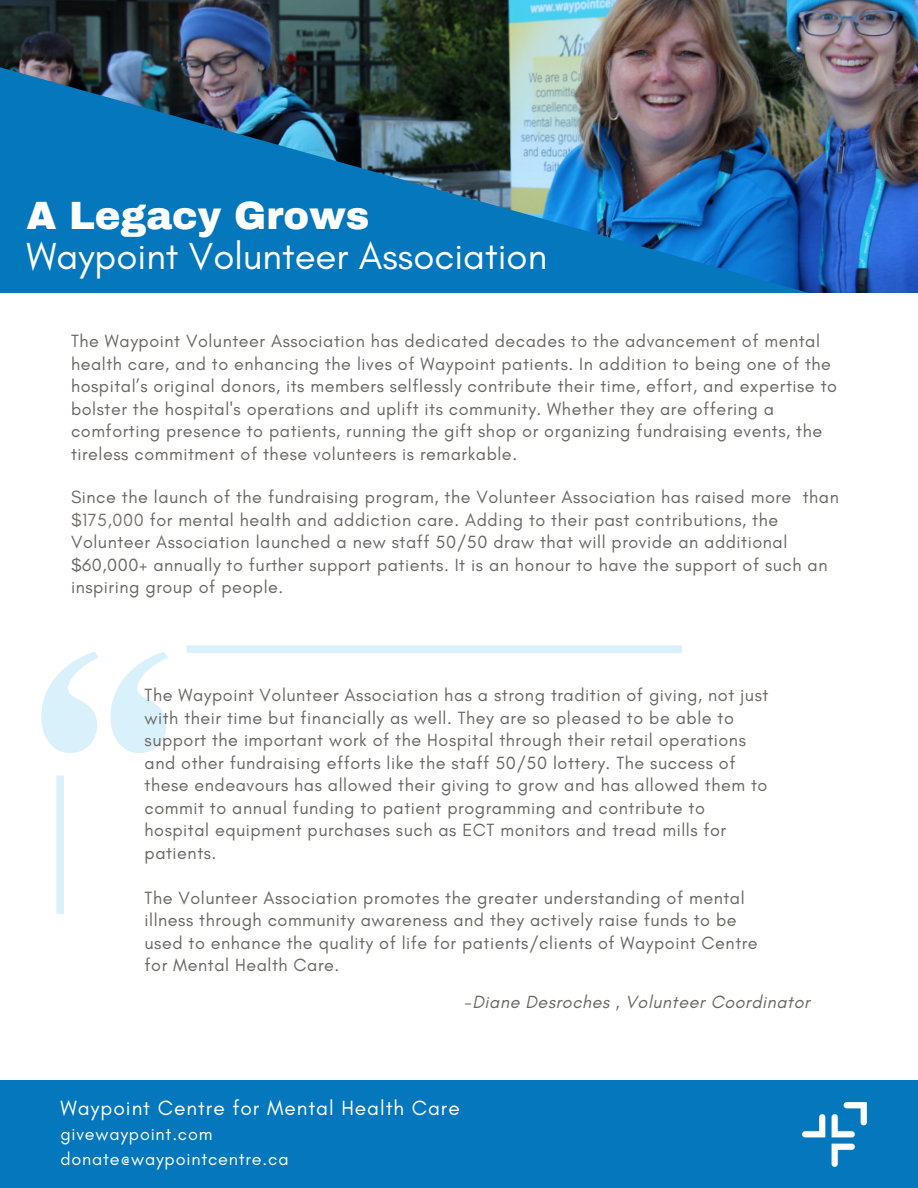
<style>
.page{position:relative;width:918px;height:1188px;background:#fff}
.page>*{position:absolute;margin:0;border:0;box-sizing:border-box;transform-origin:0 0}
.t1{font:900 38.55px "Archivo";color:#fff}
.t2{font:38.4px "Glacial Indifference";color:#fff}
.t3{font:21px "Glacial Indifference";letter-spacing:.045em;color:#fff}
.t4{font:18px/22.5px "Glacial Indifference";letter-spacing:.03em;color:#696663}
.t5{font:18px/24.8px "Glacial Indifference";letter-spacing:.045em;color:#fff}
.t6{font:italic 18px "Glacial Indifference";letter-spacing:.03em;color:#696663}
.s1{color:#777067}
</style>
<div class="page">
<img style="left:0;top:0;width:918px;height:293px">
<div style="left:0;top:1080px;width:918px;height:108px;background:#0477bd"></div>
<svg style="left:41px;top:677px;width:15px;height:72px"></svg>
<svg style="left:56px;top:645px;width:625px;height:268px"></svg>
<h1 class="t1" style="left:26px;top:195px;width:344px">A Legacy Grows</h1>
<h2 class="t2" style="left:26px;top:232px;width:522px">Waypoint Volunteer Association</h2>
<p class="t4" style="left:71px;top:330px;width:768px">The Waypoint Volunteer Association has dedicated decades to the advancement of mental health care, and to enhancing the lives of Waypoint patients. In addition to being one of the hospital’s original donors, its members selflessly contribute their time, effort, and expertise to bolster the hospital's operations and uplift its community. Whether they are offering a comforting presence to patients, running the gift shop or organizing fundraising events, the tireless commitment of these volunteers is remarkable.</p>
<p class="t4" style="left:71px;top:486px;width:769px">Since the launch of the fundraising program, the Volunteer Association has raised more than <span class="s1">$175,000</span> for mental health and addiction care. Adding to their past contributions, the Volunteer Association launched a new staff 50/50 draw that will provide an additional $60,000+ annually to further support patients. It is an honour to have the support of such an inspiring group of people.</p>
<p class="t4" style="left:145px;top:684px;width:625px">The Waypoint Volunteer Association has a strong tradition of giving, not just with their time but financially as well. They are so pleased to be able to support the important work of the Hospital through their retail operations and other fundraising efforts like the staff 50/50 lottery. The success of these endeavours has allowed their giving to grow and has allowed them to commit to annual funding to patient programming and contribute to hospital equipment purchases such as ECT monitors and tread mills for patients.</p>
<p class="t4" style="left:145px;top:886px;width:615px">The Volunteer Association promotes the greater understanding of mental illness through community awareness and they actively raise funds to be used to enhance the quality of life for patients/clients of Waypoint Centre for Mental Health Care.</p>
<p class="t6" style="left:464px;top:991px;width:347px">-Diane Desroches , Volunteer Coordinator</p>
<p class="t3" style="left:60px;top:1096px;width:401px">Waypoint Centre for Mental Health Care</p>
<p class="t5" style="left:60px;top:1122px;width:230px">givewaypoint.com donate@waypointcentre.ca</p>
</div>
